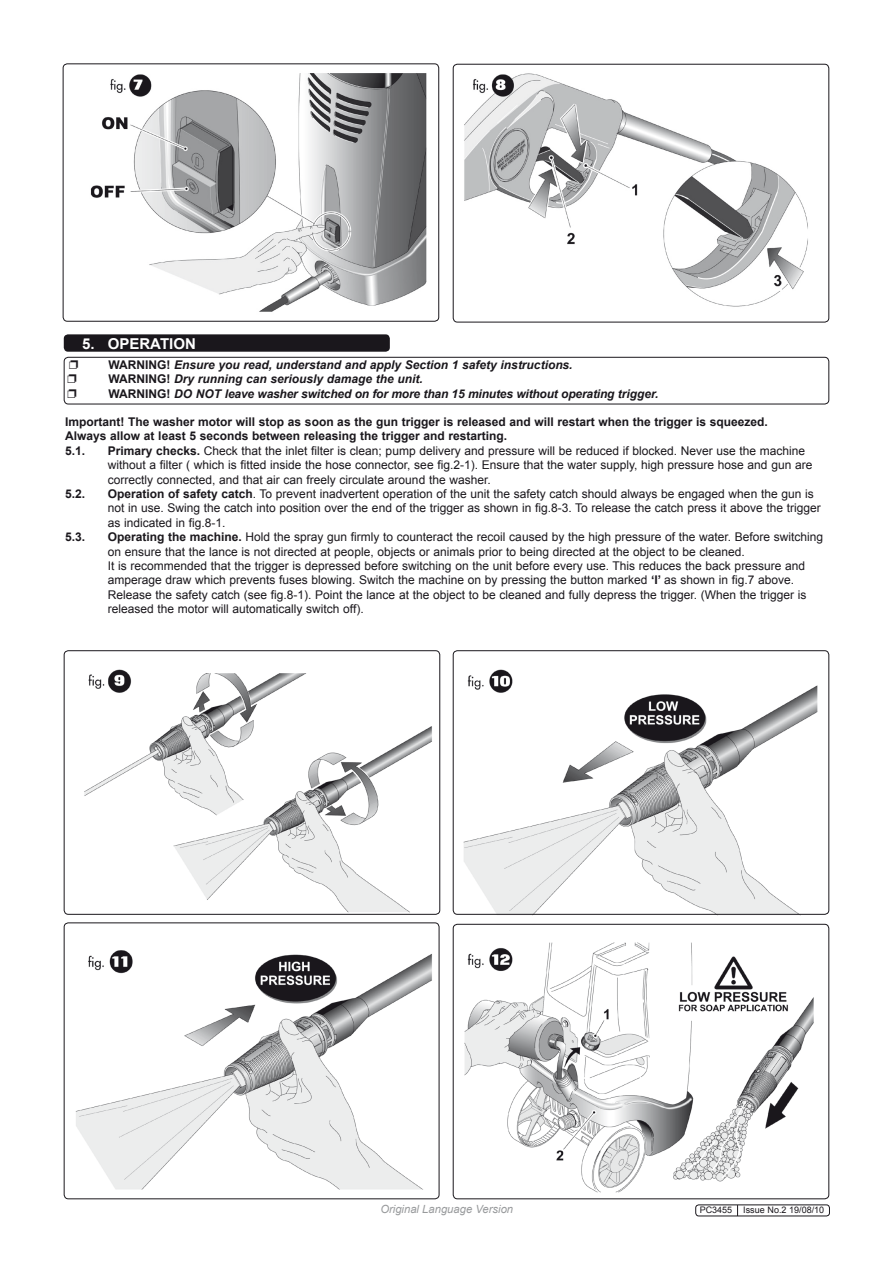
<style>
.page{position:relative;width:893px;height:1263px;background:#fff}
.page>*{position:absolute;margin:0;border:0;box-sizing:border-box;transform-origin:0 0}
.Chapter_Header{font:700 15px "Arial";color:#fff}
.t1{font:12px/14.4px "Arial";color:#1a171c}
.t2{font:italic 700 12px "Arial";color:#1a171c}
.t3{font:700 12px "Arial";color:#1a171c}
.t4{font:italic 11.25px "Arial";color:#989a9c}
.t5{font:9px "Arial";color:#1a171c}
.s1{font-style:normal}
.s2{font-weight:700}
</style>
<div class="page">
<div style="left:64px;top:334px;width:326px;height:18px;background:#1a171c;border-radius:4px"></div>
<img style="left:90px;top:63px;width:725px;height:253px">
<div style="left:63px;top:63px;width:376px;height:259px;border:1px solid #1a171c;border-radius:4px"></div>
<div style="left:453px;top:64px;width:376px;height:258px;border:1px solid #1a171c;border-radius:4px"></div>
<img style="left:64px;top:651px;width:765px;height:549px">
<div style="left:64px;top:650px;width:376px;height:265px;border:1px solid #1a171c;border-radius:4px"></div>
<div style="left:453px;top:650px;width:376px;height:265px;border:1px solid #1a171c;border-radius:4px"></div>
<div style="left:453px;top:924px;width:376px;height:275px;border:1px solid #1a171c;border-radius:4px"></div>
<div style="left:64px;top:922px;width:375px;height:277px;border:1px solid #1a171c;border-radius:4px"></div>
<div style="left:64px;top:357px;width:765px;height:47px;border:1px solid #1a171c;border-radius:4px"></div>
<div style="left:695px;top:1204px;width:135px;height:12px;border:1px solid #1a171c;border-radius:3px"></div>
<p class="Chapter_Header" style="left:82px;top:333px;width:24px">5. operation</p>
<p class="t2" style="left:109px;top:357px;width:466px"><span class="s1">WARNING!</span> Ensure you read, understand and apply Section 1 safety instructions.</p>
<p class="t2" style="left:109px;top:371px;width:316px"><span class="s1">WARNING!</span> Dry running can seriously damage the unit.</p>
<p class="t2" style="left:109px;top:386px;width:551px"><span class="s1">WARNING!</span> DO NOT leave washer switched on for more than 15 minutes without operating trigger.</p>
<p class="t3" style="left:65px;top:414px;width:704px">Important! The washer motor will stop as soon as the gun trigger is released and will restart when the trigger is squeezed.</p>
<p class="t3" style="left:65px;top:428px;width:443px">Always allow at least 5 seconds between releasing the trigger and restarting.</p>
<p class="t3" style="left:65px;top:443px;width:22px">5.1.</p>
<p class="t1" style="left:108px;top:443px;width:706px"><span class="s2">Primary checks.</span> Check that the inlet filter is clean; pump delivery and pressure will be reduced if blocked. Never use the machine without a filter ( which is fitted inside the hose connector, see fig.2-1). Ensure that the water supply, high pressure hose and gun are correctly connected, and that air can freely circulate around the washer.</p>
<p class="t3" style="left:65px;top:486px;width:22px">5.2.</p>
<p class="t1" style="left:108px;top:487px;width:714px"><span class="s2">Operation of safety catch</span>. To prevent inadvertent operation of the unit the safety catch should always be engaged when the gun is not in use. Swing the catch into position over the end of the trigger as shown in fig.8-3. To release the catch press it above the trigger as indicated in fig.8-1.</p>
<p class="t3" style="left:65px;top:529px;width:22px">5.3.</p>
<p class="t1" style="left:108px;top:530px;width:717px"><span class="s2">Operating the machine.</span> Hold the spray gun firmly to counteract the recoil caused by the high pressure of the water. Before switching on ensure that the lance is not directed at people, objects or animals prior to being directed at the object to be cleaned.</p>
<p class="t1" style="left:108px;top:559px;width:700px">It is recommended that the trigger is depressed before switching on the unit before every use. This reduces the back pressure and amperage draw which prevents fuses blowing. Switch the machine on by pressing the button marked <span class="s2">‘I’</span> as shown in fig.7 above.<br>Release the safety catch (see fig.8-1). Point the lance at the object to be cleaned and fully depress the trigger. (When the trigger is released the motor will automatically switch off).</p>
<p class="t4" style="left:380px;top:1202px;width:134px">Original Language Version</p>
<p class="t5" style="left:700px;top:1204px;width:126px">PC3455 Issue No.2 19/08/10</p>
</div>
